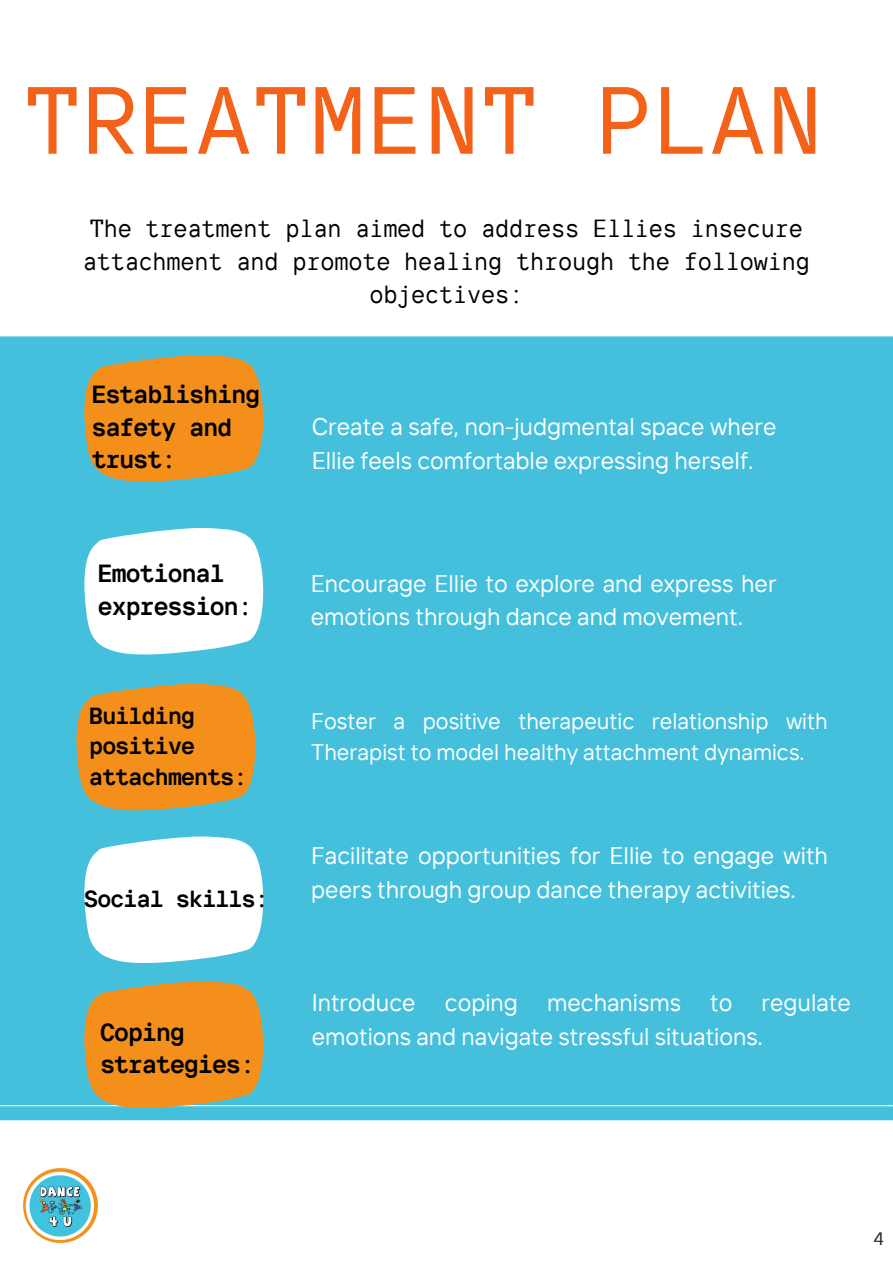
<style>
.page{position:relative;width:893px;height:1264px;background:#fff}
.page>*{position:absolute;margin:0;border:0;box-sizing:border-box;transform-origin:0 0}
.t1{font:95.1px "TT Interphases Mono";color:#f46119}
.t2{font:24.75px/32.5px "TT Interphases Mono";letter-spacing:-.035em;color:#000;text-align:center}
.t3{font:700 24.75px/32.5px "TT Interphases Mono";letter-spacing:-.035em;color:#000}
.t4{font:24px/33.8px "TT Interphases";color:#fff}
.t5{font:700 23.25px/30.3px "TT Interphases Mono";letter-spacing:-.035em;color:#000}
.t6{font:22.5px/31.5px "TT Interphases";color:#fff}
.t7{font:18px "TT Interphases";color:#272727}
</style>
<div class="page">
<div style="left:0;top:336px;width:892px;height:785px;background:#44c0dc"></div>
<hr style="left:0;top:1105px;width:892px;height:1px;background:#fff">
<svg style="left:84px;top:355px;width:179px;height:126px;background:#e19430"></svg>
<svg style="left:84px;top:528px;width:179px;height:126px"></svg>
<svg style="left:76px;top:683px;width:179px;height:127px;background:#df9432"></svg>
<svg style="left:84px;top:836px;width:179px;height:126px"></svg>
<svg style="left:84px;top:981px;width:179px;height:126px;background:#e29430"></svg>
<img style="left:24px;top:1168px;width:74px;height:74px">
<p class="t1" style="left:24px;top:62px;width:801px">TREATMENT PLAN</p>
<p class="t2" style="left:82px;top:212px;width:729px">The treatment plan aimed to address Ellies insecure attachment and promote healing through the following objectives:</p>
<p class="t3" style="left:92px;top:378px;width:170px">Establishing safety and</p>
<p class="t3" style="left:92px;top:443px;width:86px">trust:</p>
<p class="t3" style="left:98px;top:557px;width:156px">Emotional expression:</p>
<p class="t5" style="left:89px;top:700px;width:107px">Building</p>
<p class="t5" style="left:89px;top:730px;width:160px">positive attachments:</p>
<p class="t5" style="left:84px;top:883px;width:186px">Social skills:</p>
<p class="t3" style="left:100px;top:1015px;width:86px">Coping</p>
<p class="t3" style="left:100px;top:1048px;width:156px">strategies:</p>
<p class="t4" style="left:311px;top:409px;width:466px">Create a safe, non-judgmental space where<br>Ellie feels comfortable expressing herself.</p>
<p class="t4" style="left:311px;top:565px;width:467px">Encourage Ellie to explore and express her emotions through dance and movement.</p>
<p class="t6" style="left:311px;top:704px;width:518px">Foster a positive therapeutic relationship with<br>Therapist to model healthy attachment dynamics.</p>
<p class="t4" style="left:311px;top:838px;width:518px">Facilitate opportunities for Ellie to engage with peers through group dance therapy activities.</p>
<p class="t4" style="left:311px;top:985px;width:540px">Introduce coping mechanisms to regulate emotions and navigate stressful situations.</p>
<p class="t7" style="left:873px;top:1227px;width:11px">4</p>
</div>
